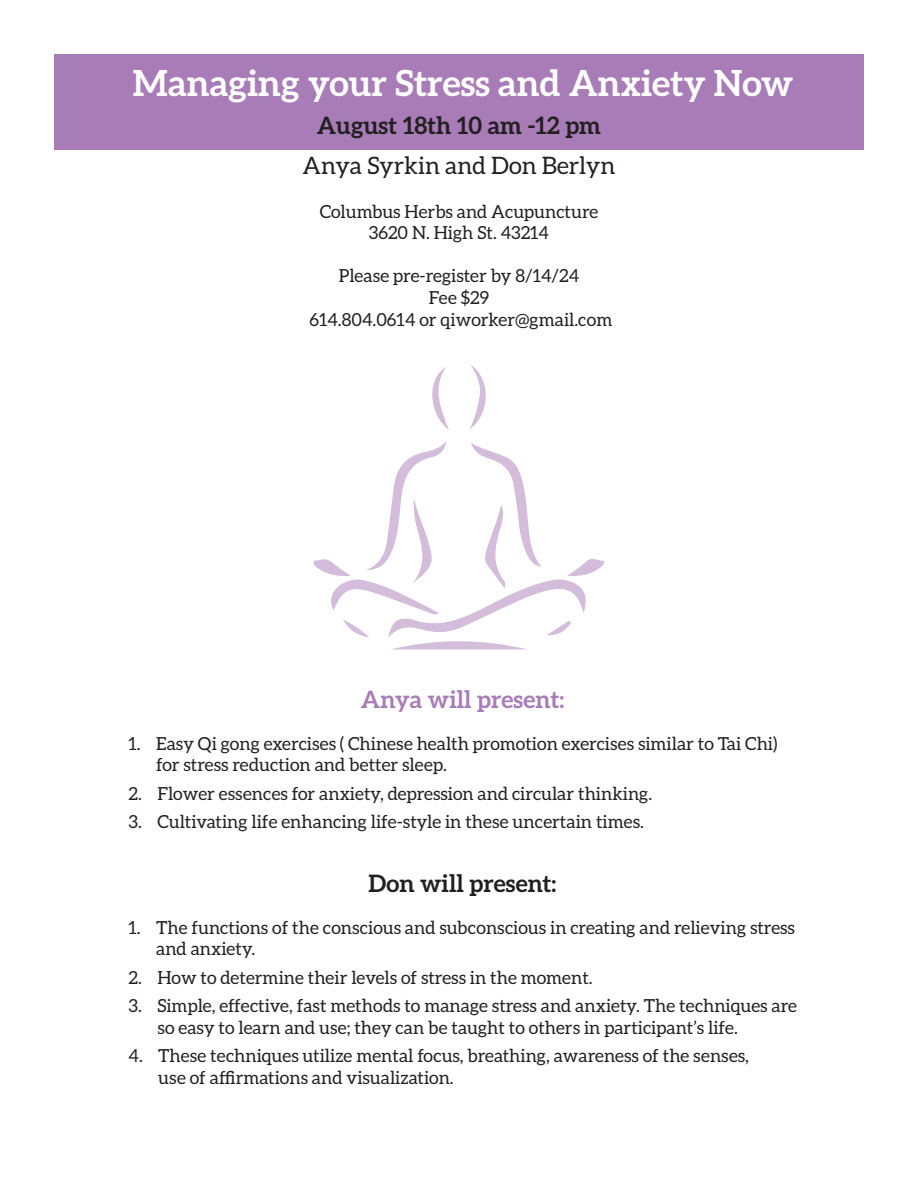
<style>
.page{position:relative;width:918px;height:1188px;background:#fff}
.page>*{position:absolute;margin:0;border:0;box-sizing:border-box;transform-origin:0 0}
.t1{font:700 36px "Aleo";color:#fff}
.t2{font:700 24px "Aleo";color:#231f20}
.t3{font:24px "Aleo";color:#231f20}
.t4{font:700 24px "Aleo";color:#a87cb7}
.t5{font:18px/21.6px "Aleo";color:#231f20}
</style>
<div class="page">
<div style="left:54px;top:54px;width:810px;height:95px;background:#a87cb7"></div>
<svg style="left:470px;top:365px;width:16px;height:64px"></svg>
<svg style="left:432px;top:367px;width:17px;height:63px"></svg>
<svg style="left:314px;top:441px;width:290px;height:208px"></svg>
<p class="t1" style="left:133px;top:63px;width:662px">Managing your Stress and Anxiety Now</p>
<p class="t2" style="left:317px;top:111px;width:286px">August 18th 10 am -12 pm</p>
<p class="t3" style="left:303px;top:152px;width:314px">Anya Syrkin and Don Berlyn</p>
<p class="t5" style="left:320px;top:200px;width:280px">Columbus Herbs and Acupuncture</p>
<p class="t5" style="left:369px;top:222px;width:182px">3620 N. High St. 43214</p>
<p class="t5" style="left:339px;top:265px;width:242px">Please pre-register by 8/14/24</p>
<p class="t5" style="left:429px;top:287px;width:62px">Fee $29</p>
<p class="t5" style="left:309px;top:308px;width:304px">614.804.0614 or qiworker@gmail.com</p>
<p class="t4" style="left:361px;top:685px;width:205px">Anya will present:</p>
<p class="t5" style="left:156px;top:732px;width:623px;text-indent:-28px">1. Easy Qi gong exercises ( Chinese health promotion exercises similar to Tai Chi) for stress reduction and better sleep.</p>
<p class="t5" style="left:129px;top:782px;width:525px">2. Flower essences for anxiety, depression and circular thinking.</p>
<p class="t5" style="left:129px;top:811px;width:517px">3. Cultivating life enhancing life-style in these uncertain times.</p>
<p class="t2" style="left:369px;top:869px;width:189px">Don will present:</p>
<p class="t5" style="left:156px;top:916px;width:640px;text-indent:-28px">1. The functions of the conscious and subconscious in creating and relieving stress and anxiety.</p>
<p class="t5" style="left:129px;top:966px;width:466px">2. How to determine their levels of stress in the moment.</p>
<p class="t5" style="left:157px;top:995px;width:641px;text-indent:-29px">3. Simple, effective, fast methods to manage stress and anxiety. The techniques are so easy to learn and use; they can be taught to others in participant’s life.</p>
<p class="t5" style="left:158px;top:1045px;width:592px;text-indent:-30px">4. These techniques utilize mental focus, breathing, awareness of the senses, use of affirmations and visualization.</p>
</div>
